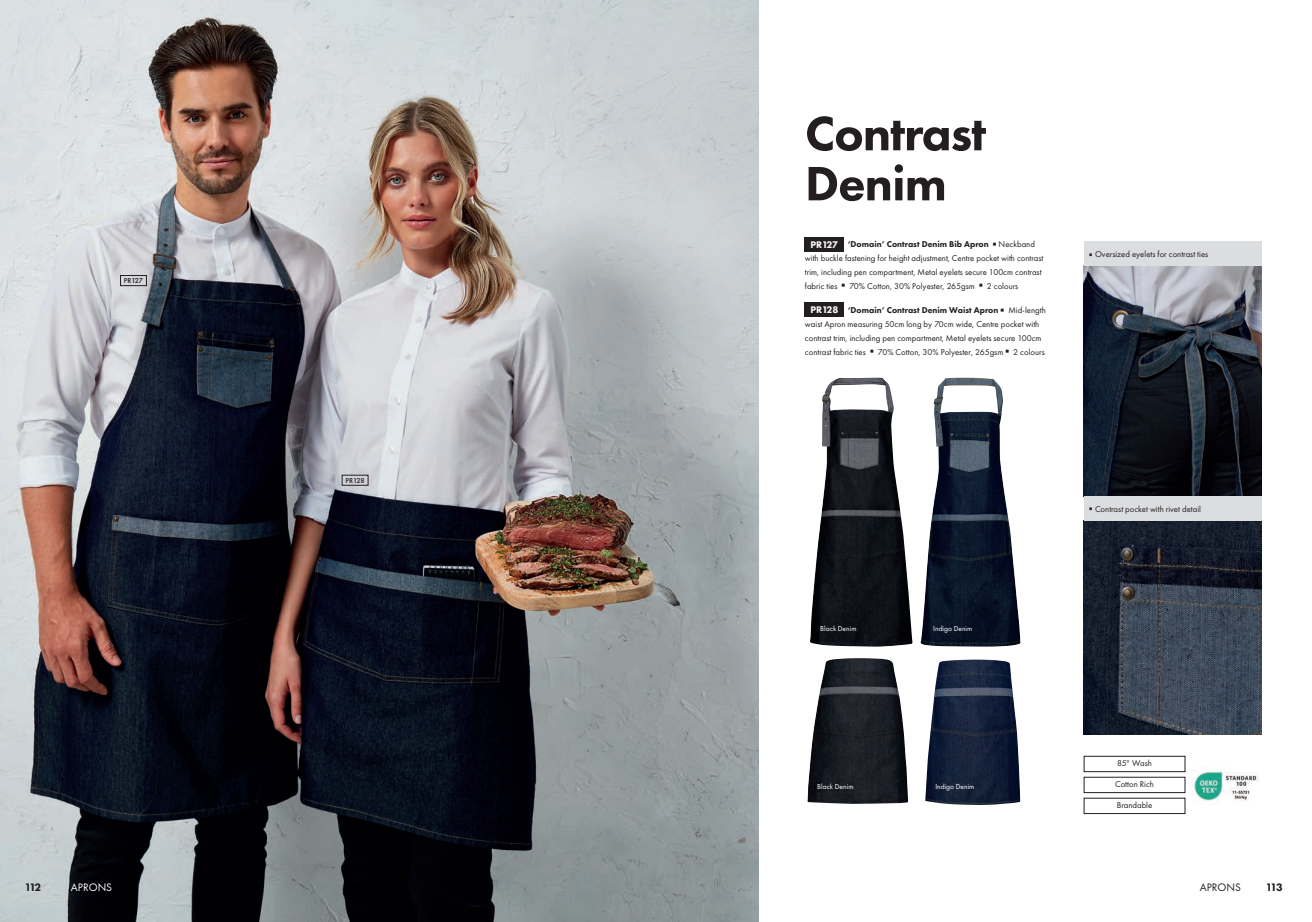
<style>
.page{position:relative;width:1312px;height:922px;background:#fff}
.page>*{position:absolute;margin:0;border:0;box-sizing:border-box;transform-origin:0 0}
.t1{font:800 50px "Futura PT";letter-spacing:-.02em;color:#231f20}
.t2{font:800 11.25px "Futura PT";letter-spacing:-.175em;color:#231f20}
.t3{font:11.25px "Futura PT";color:#fff}
.t4{font:11.25px "Futura PT";color:#231f20}
.t5{font:800 10px "Futura PT";letter-spacing:-.01em;color:#fff}
.NEW-Bodycopy{font:8.75px/13.8px "Futura PT";color:#231f20}
.Product_colour_description_Wht{font:7.5px "Futura PT";color:#fff}
.t6{font:500 7.5px "Futura PT";letter-spacing:-.015em;color:#231f20}
.s1{font-weight:800}
</style>
<div class="page">
<img style="left:0;top:0;width:758px;height:921px">
<img style="left:810px;top:377px;width:102px;height:269px">
<img style="left:807px;top:658px;width:100px;height:145px">
<img style="left:920px;top:377px;width:100px;height:269px">
<img style="left:925px;top:659px;width:94px;height:146px">
<img style="left:1083px;top:520px;width:177px;height:213px">
<img style="left:1083px;top:265px;width:177px;height:231px">
<div style="left:1083px;top:496px;width:177px;height:24px;background:#dcdddf"></div>
<div style="left:1083px;top:241px;width:177px;height:24px;background:#dcdddf"></div>
<svg style="left:120px;top:275px;width:27px;height:11px"></svg>
<svg style="left:341px;top:474px;width:27px;height:12px"></svg>
<img style="left:1193px;top:767px;width:66px;height:37px">
<div style="left:804px;top:237px;width:39px;height:14px;background:#231f20"></div>
<div style="left:804px;top:303px;width:39px;height:14px;background:#231f20"></div>
<svg style="left:1083px;top:755px;width:102px;height:58px"></svg>
<p class="t6" style="left:124px;top:276px;width:21px">PR127</p>
<p class="t6" style="left:345px;top:475px;width:21px">PR128</p>
<p class="t1" style="left:804px;top:102px;width:183px">Contrast</p>
<p class="t1" style="left:804px;top:152px;width:143px">Denim</p>
<p class="t5" style="left:810px;top:238px;width:29px">PR127</p>
<p class="NEW-Bodycopy" style="left:804px;top:237px;width:240px;text-indent:43px"><span class="s1">‘Domain’ Contrast Denim Bib Apron</span> ■ Neckband with buckle fastening for height adjustment, Centre pocket with contrast trim, including pen compartment, Metal eyelets secure 100cm contrast fabric ties ■ 70% Cotton, 30% Polyester, 265gsm ■ 2 colours</p>
<p class="t5" style="left:810px;top:304px;width:29px">PR128</p>
<p class="NEW-Bodycopy" style="left:804px;top:303px;width:242px;text-indent:43px"><span class="s1">‘Domain’ Contrast Denim Waist Apron</span> ■ Mid-length waist Apron measuring 50cm long by 70cm wide, Centre pocket with contrast trim, including pen compartment, Metal eyelets secure 100cm contrast fabric ties ■ 70% Cotton, 30% Polyester, 265gsm ■ 2 colours</p>
<p class="NEW-Bodycopy" style="left:1088px;top:247px;width:121px">▪ Oversized eyelets for contrast ties</p>
<p class="Product_colour_description_Wht" style="left:820px;top:624px;width:38px">Black Denim</p>
<p class="Product_colour_description_Wht" style="left:933px;top:624px;width:40px">Indigo Denim</p>
<p class="Product_colour_description_Wht" style="left:817px;top:782px;width:38px">Black Denim</p>
<p class="Product_colour_description_Wht" style="left:935px;top:782px;width:40px">Indigo Denim</p>
<p class="NEW-Bodycopy" style="left:1088px;top:502px;width:113px">▪ Contrast pocket with rivet detail</p>
<p class="NEW-Bodycopy" style="left:1116px;top:756px;width:36px">85° Wash</p>
<p class="NEW-Bodycopy" style="left:1114px;top:777px;width:41px">Cotton Rich</p>
<p class="NEW-Bodycopy" style="left:1116px;top:798px;width:37px">Brandable</p>
<p class="t2" style="left:25px;top:879px;width:18px">112</p>
<p class="t3" style="left:71px;top:880px;width:43px">APRONS</p>
<p class="t4" style="left:1199px;top:880px;width:43px">APRONS</p>
<p class="t2" style="left:1265px;top:879px;width:18px">113</p>
</div>
